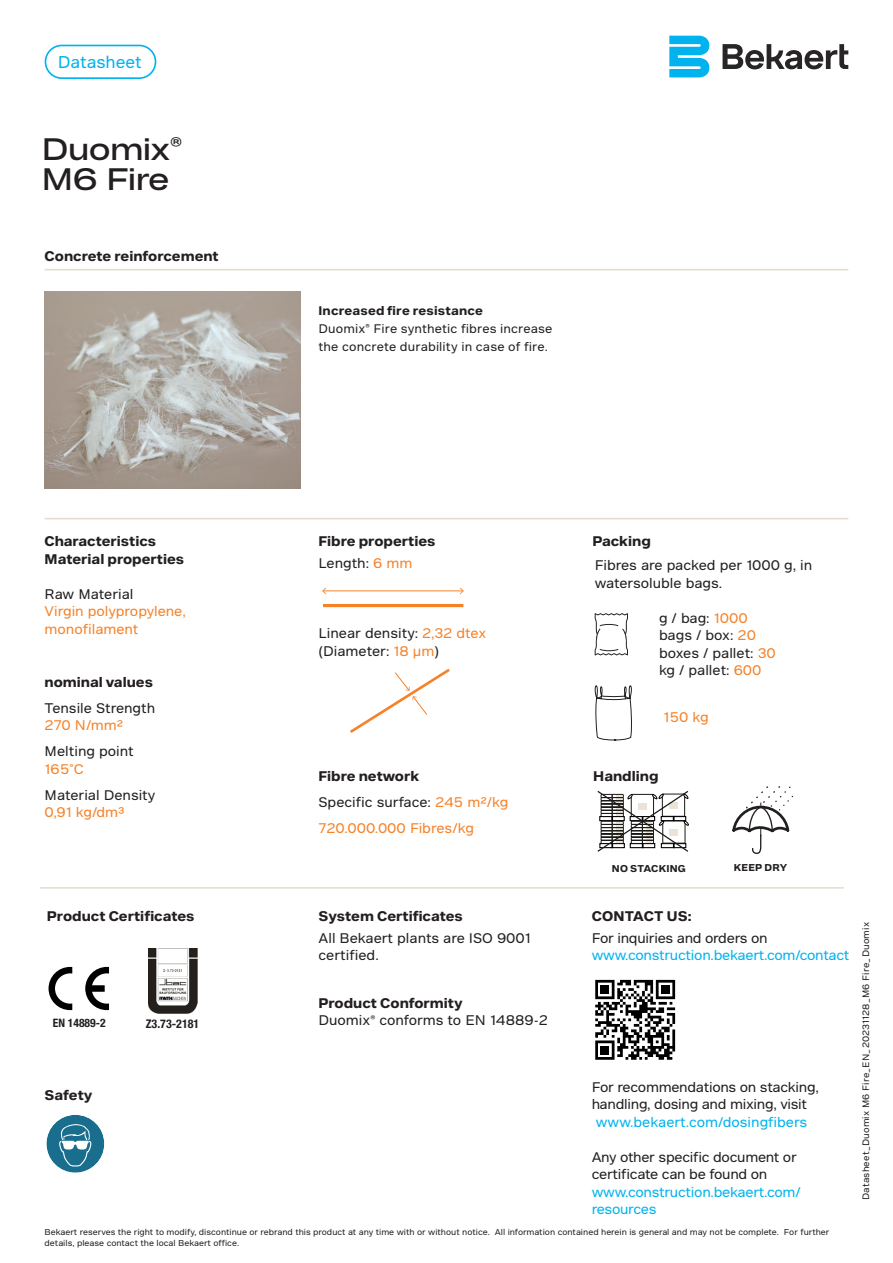
<style>
.page{position:relative;width:893px;height:1263px;background:#fff}
.page>*{position:absolute;margin:0;border:0;box-sizing:border-box;transform-origin:0 0}
.t1{font:30px "Bekaert Headline";color:#231f20}
.MA_Benefit{font:16.5px "Bekaert Text";color:#00b3ef}
.MA_Body{font:13.5px/17.5px "Bekaert Text";color:#231f20}
.MA_Body-2{font:700 13.5px "Bekaert Text";color:#231f20}
.MA_Body-3{font:13.5px/17.5px "Bekaert Text";letter-spacing:-.02em;color:#231f20}
.MA_Body-4{font:13.5px/17.5px "Bekaert Text";color:#f58229}
.t2{font:13.5px/17.5px "Bekaert Text";letter-spacing:-.02em;color:#00b3ef}
.t3{font:13.5px "Bekaert Text";color:#00b3ef}
.Feature_Body{font:12px/18px "Bekaert Text";letter-spacing:.01em;color:#231f20}
.Feature_Title{font:700 12px "Bekaert Text";letter-spacing:.015em;color:#231f20}
.Bodytext{font:700 condensed 12px "Helvetica Neue LTW1 G";color:#231f20}
.t4{font:700 condensed 11.7px "Helvetica Neue LTW1 G";color:#231f20}
.t5{font:700 9.6px "Bekaert Text";letter-spacing:.02em;color:#231f20}
.t6{font:9px "Bekaert Text";letter-spacing:.025em;color:#231f20}
.MA_Legal_text{font:8.25px/10.5px "Bekaert Text";color:#231f20}
.s1{color:#f58229}
</style>
<div class="page">
<hr style="left:45px;top:269px;width:803px;height:1px;background:#e3dcce">
<hr style="left:45px;top:518px;width:803px;height:1px;background:#e3dcce">
<svg style="left:732px;top:786px;width:61px;height:68px"></svg>
<img style="left:45px;top:291px;width:256px;height:197px">
<hr style="left:40px;top:887px;width:804px;height:1px;background:#e3dcce">
<svg style="left:597px;top:791px;width:92px;height:61px"></svg>
<svg style="left:350px;top:668px;width:100px;height:65px"></svg>
<hr style="left:323px;top:590px;width:140px;height:1px;background:#f58229">
<svg style="left:322px;top:588px;width:4px;height:6px"></svg>
<svg style="left:460px;top:588px;width:4px;height:6px"></svg>
<hr style="left:323px;top:604px;width:140px;height:3px;background:#f58229">
<svg style="left:595px;top:613px;width:33px;height:42px"></svg>
<svg style="left:49px;top:967px;width:23px;height:43px"></svg>
<svg style="left:85px;top:967px;width:24px;height:43px"></svg>
<svg style="left:46px;top:1115px;width:59px;height:58px"></svg>
<svg style="left:595px;top:980px;width:80px;height:80px"></svg>
<div style="left:601px;top:1046px;width:8px;height:8px;background:#000"></div>
<div style="left:45px;top:45px;width:111px;height:34px;border:2px solid #00b3ef;border-radius:16px"></div>
<svg style="left:594px;top:685px;width:38px;height:56px"></svg>
<img style="left:148px;top:949px;width:49px;height:64px">
<svg style="left:723px;top:44px;width:125px;height:25px"></svg>
<svg style="left:669px;top:36px;width:40px;height:41px;background:#32c2f2"></svg>
<p class="MA_Benefit" style="left:58px;top:52px;width:86px">Datasheet</p>
<p class="t1" style="left:42px;top:131px;width:142px">Duomix<sup>®</sup></p>
<p class="t1" style="left:42px;top:161px;width:129px">M6 Fire</p>
<p class="MA_Body-2" style="left:45px;top:247px;width:176px">Concrete reinforcement</p>
<p class="Feature_Title" style="left:319px;top:303px;width:166px">Increased fire resistance</p>
<p class="Feature_Body" style="left:319px;top:319px;width:235px">Duomix<sup>®</sup> Fire synthetic fibres increase the concrete durability in case of fire.</p>
<p class="MA_Body-2" style="left:45px;top:532px;width:113px">Characteristics</p>
<p class="MA_Body-2" style="left:45px;top:550px;width:141px">Material properties</p>
<p class="MA_Body" style="left:45px;top:585px;width:90px">Raw Material</p>
<p class="MA_Body-4" style="left:45px;top:603px;width:143px">Virgin polypropylene, monofilament</p>
<p class="MA_Body-2" style="left:45px;top:673px;width:110px">nominal values</p>
<p class="MA_Body" style="left:45px;top:699px;width:112px">Tensile Strength</p>
<p class="MA_Body-4" style="left:45px;top:716px;width:80px">270 N/mm²</p>
<p class="MA_Body" style="left:45px;top:743px;width:91px">Melting point</p>
<p class="MA_Body-4" style="left:45px;top:760px;width:41px">165°C</p>
<p class="MA_Body" style="left:45px;top:786px;width:112px">Material Density</p>
<p class="MA_Body-4" style="left:45px;top:804px;width:81px">0,91 kg/dm³</p>
<p class="MA_Body-2" style="left:319px;top:532px;width:118px">Fibre properties</p>
<p class="MA_Body" style="left:319px;top:554px;width:95px">Length: <span class="s1">6 mm</span></p>
<p class="MA_Body" style="left:319px;top:624px;width:169px">Linear density: <span class="s1">2,32 dtex</span></p>
<p class="MA_Body" style="left:319px;top:642px;width:122px">(Diameter: <span class="s1">18 µm</span>)</p>
<p class="MA_Body-2" style="left:319px;top:767px;width:102px">Fibre network</p>
<p class="MA_Body" style="left:319px;top:793px;width:191px">Specific surface: <span class="s1">245 m²/kg</span></p>
<p class="MA_Body-4" style="left:319px;top:819px;width:157px">720.000.000 Fibres/kg</p>
<p class="MA_Body-2" style="left:592px;top:532px;width:60px">Packing</p>
<p class="MA_Body" style="left:595px;top:557px;width:219px">Fibres are packed per 1000 g, in watersoluble bags.</p>
<p class="MA_Body" style="left:659px;top:609px;width:90px">g / bag: <span class="s1">1000</span></p>
<p class="MA_Body" style="left:659px;top:627px;width:98px">bags / box: <span class="s1">20</span></p>
<p class="MA_Body" style="left:659px;top:644px;width:118px">boxes / pallet: <span class="s1">30</span></p>
<p class="MA_Body" style="left:659px;top:662px;width:104px">kg / pallet: <span class="s1">600</span></p>
<p class="MA_Body-4" style="left:663px;top:708px;width:47px">150 kg</p>
<p class="MA_Body-2" style="left:593px;top:767px;width:67px">Handling</p>
<p class="t5" style="left:612px;top:862px;width:75px">NO STACKING</p>
<p class="t5" style="left:734px;top:861px;width:55px">KEEP DRY</p>
<p class="MA_Body-2" style="left:47px;top:907px;width:149px">Product Certificates</p>
<p class="t4" style="left:53px;top:1016px;width:54px">EN 14889-2</p>
<p class="MA_Body-2" style="left:45px;top:1086px;width:49px">Safety</p>
<p class="Bodytext" style="left:146px;top:1017px;width:55px">Z3.73-2181</p>
<p class="MA_Body-2" style="left:319px;top:907px;width:146px">System Certificates</p>
<p class="MA_Body" style="left:319px;top:929px;width:214px">All Bekaert plants are ISO 9001 certified.</p>
<p class="MA_Body-2" style="left:319px;top:994px;width:146px">Product Conformity</p>
<p class="MA_Body" style="left:319px;top:1012px;width:231px">Duomix<sup>®</sup> conforms to EN 14889-2</p>
<p class="MA_Body-2" style="left:592px;top:907px;width:101px">CONTACT US:</p>
<p class="MA_Body-3" style="left:592px;top:929px;width:178px">For inquiries and orders on</p>
<p class="t2" style="left:592px;top:946px;width:259px">www.construction.bekaert.com/contact</p>
<p class="MA_Body-3" style="left:592px;top:1078px;width:229px">For recommendations on stacking, handling, dosing and mixing, visit</p>
<p class="t3" style="left:596px;top:1113px;width:213px">www.bekaert.com/dosingfibers</p>
<p class="MA_Body-3" style="left:592px;top:1148px;width:207px">Any other specific document or certificate can be found on</p>
<p class="t2" style="left:592px;top:1183px;width:211px">www.construction.bekaert.com/ resources</p>
<p class="MA_Legal_text" style="left:45px;top:1227px;width:786px">Bekaert reserves the right to modify, discontinue or rebrand this product at any time with or without notice. All information contained herein is general and may not be complete. For further details, please contact the local Bekaert office.</p>
<p class="t6" style="left:860px;top:1200px;width:280px;rotate:-90deg">Datasheet_Duomix M6 Fire_EN_20231128_M6 Fire_Duomix</p>
</div>
